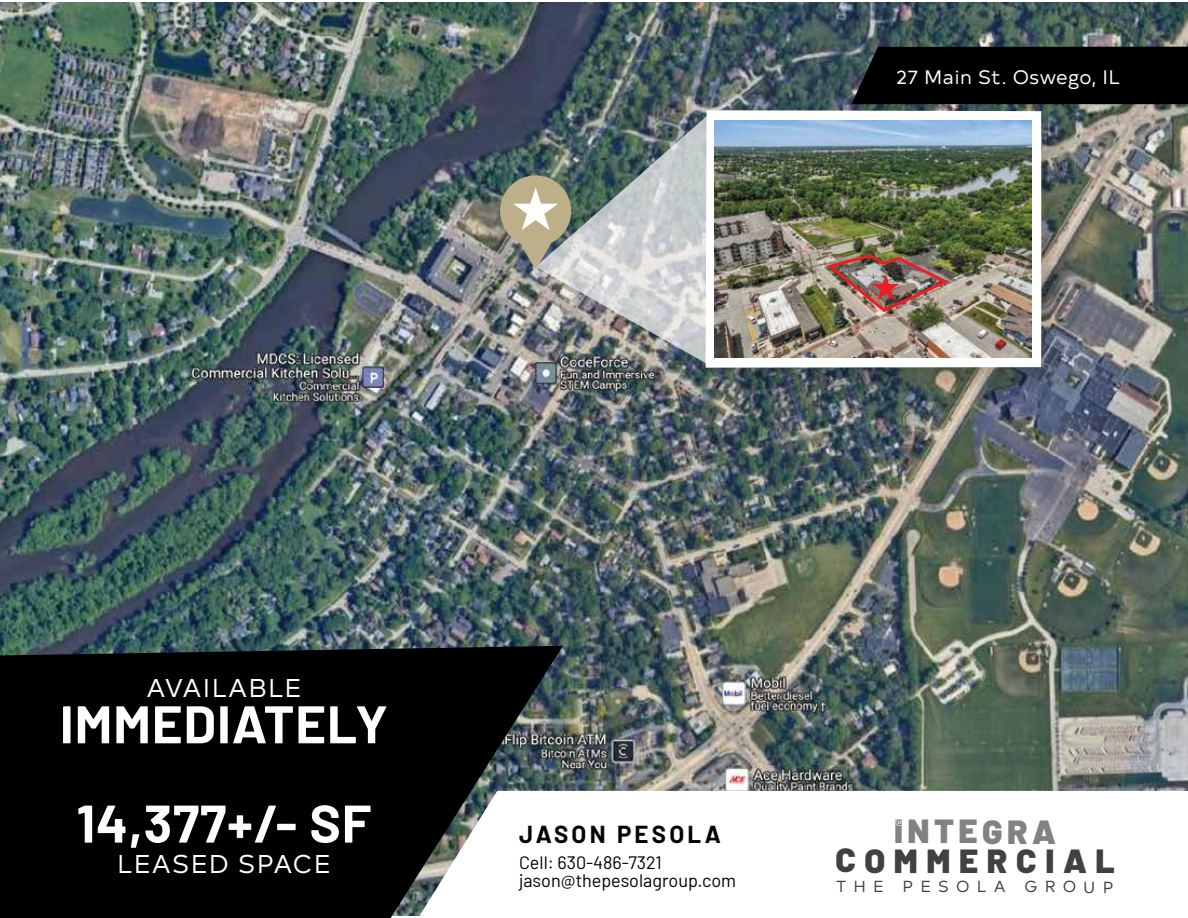
<style>
.page{position:relative;width:1188px;height:918px;background:#fff}
.page>*{position:absolute;margin:0;border:0;box-sizing:border-box;transform-origin:0 0}
.t1{font:700 52.8px/99.3px "Barlow";letter-spacing:.015em;color:#fff;text-align:center}
.t2{font:900 33.45px "Barlow";letter-spacing:.255em;color:#414042}
.t3{font:900 33.45px "Barlow";letter-spacing:.13em;color:#808285}
.t4{font:25.65px "Typold";letter-spacing:.05em;color:#fff}
.t5{font:700 24px "Barlow";letter-spacing:.135em;color:#000}
.t6{font:19.5px "Typold";letter-spacing:.02em;color:#fff}
.t7{font:18px/18px "Barlow";color:#000}
.t8{font:16.05px "Typold";letter-spacing:.45em;color:#414042}
</style>
<div class="page">
<img style="left:0;top:2px;width:1188px;height:789px">
<svg style="left:0;top:646px;width:563px;height:272px;background:#050707"></svg>
<svg style="left:418px;top:791px;width:145px;height:127px"></svg>
<div style="left:851px;top:47px;width:337px;height:57px;background:#000"></div>
<img style="left:692px;top:96px;width:388px;height:310px">
<svg style="left:706px;top:110px;width:335px;height:258px"></svg>
<img style="left:536px;top:111px;width:177px;height:256px">
<div style="left:500px;top:175px;width:71px;height:72px;background:#bcaf8a;border-radius:50%"></div>
<svg style="left:518px;top:241px;width:36px;height:29px"></svg>
<svg style="left:513px;top:187px;width:45px;height:43px"></svg>
<img style="left:715px;top:120px;width:317px;height:238px">
<img style="left:823px;top:253px;width:127px;height:61px">
<p class="t6" style="left:896px;top:62px;width:225px">27 Main St. Oswego, IL</p>
<h3 class="t4" style="left:146px;top:669px;width:156px">AVAILABLE</h3>
<h1 class="t1" style="left:60px;top:671px;width:330px">IMMEDIATELY<br>14,377+/- SF</h1>
<h3 class="t4" style="left:117px;top:845px;width:215px">LEASED SPACE</h3>
<h2 class="t3" style="left:894px;top:806px;width:163px">INTEGRA</h2>
<h3 class="t5" style="left:519px;top:817px;width:203px">JASON PESOLA</h3>
<p class="t7" style="left:519px;top:852px;width:219px">Cell: 630-486-7321 jason@thepesolagroup.com</p>
<h2 class="t2" style="left:835px;top:836px;width:281px">COMMERCIAL</h2>
<p class="t8" style="left:836px;top:874px;width:279px">THE PESOLA GROUP</p>
</div>
